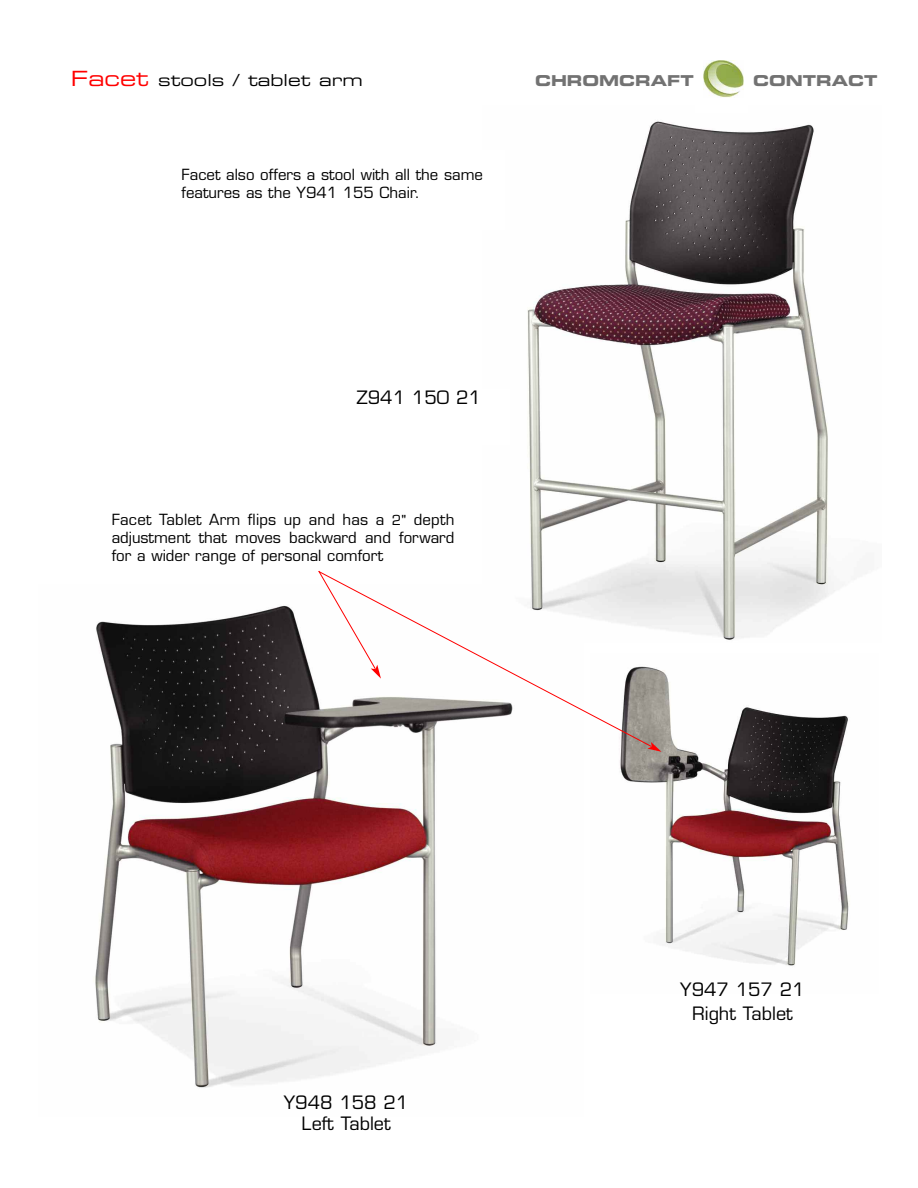
<style>
.page{position:relative;width:918px;height:1188px;background:#fff}
.page>*{position:absolute;margin:0;border:0;box-sizing:border-box;transform-origin:0 0}
.t1{font:18px/21.6px "Eurostile LT Std";color:#000;text-align:center}
.t2{font:16.5px "Eurostile LT Std Ex 2";color:#000}
.t3{font:15px/18px "Eurostile LT Std";color:#000}
.t4{font:15px "Eurostile LT Std Bold Ex 2";color:#727272}
.s1{font-size:21px;color:#f00}
.s2{font-size:13.5px}
</style>
<div class="page">
<img style="left:95px;top:605px;width:342px;height:483px">
<img style="left:620px;top:668px;width:229px;height:298px">
<img style="left:527px;top:121px;width:328px;height:519px">
<svg style="left:318px;top:571px;width:334px;height:176px"></svg>
<svg style="left:647px;top:742px;width:14px;height:10px"></svg>
<img style="left:703px;top:61px;width:41px;height:37px">
<p class="t2" style="left:71px;top:69px;width:293px"><span class="s1">Facet</span> stools / tablet arm</p>
<p class="t4" style="left:535px;top:70px;width:160px">CHROMCRAFT</p>
<p class="t4" style="left:753px;top:70px;width:126px">CONTRACT</p>
<p class="t3" style="left:182px;top:166px;width:303px">Facet also offers a stool with all the same features as the Y941 155 Chair.</p>
<p class="t1" style="left:356px;top:387px;width:126px">Z941 150 21</p>
<p class="t3" style="left:112px;top:511px;width:344px;text-align:justify">Facet Tablet Arm flips up and has a <span class="s2">2"</span> depth adjustment that moves backward and forward for a wider range of personal comfort</p>
<p class="t1" style="left:284px;top:1091px;width:126px">Y948 158 21<br>Left Tablet</p>
<p class="t1" style="left:680px;top:977px;width:126px;line-height:23.9px">Y947 157 21<br>Right Tablet</p>
</div>
